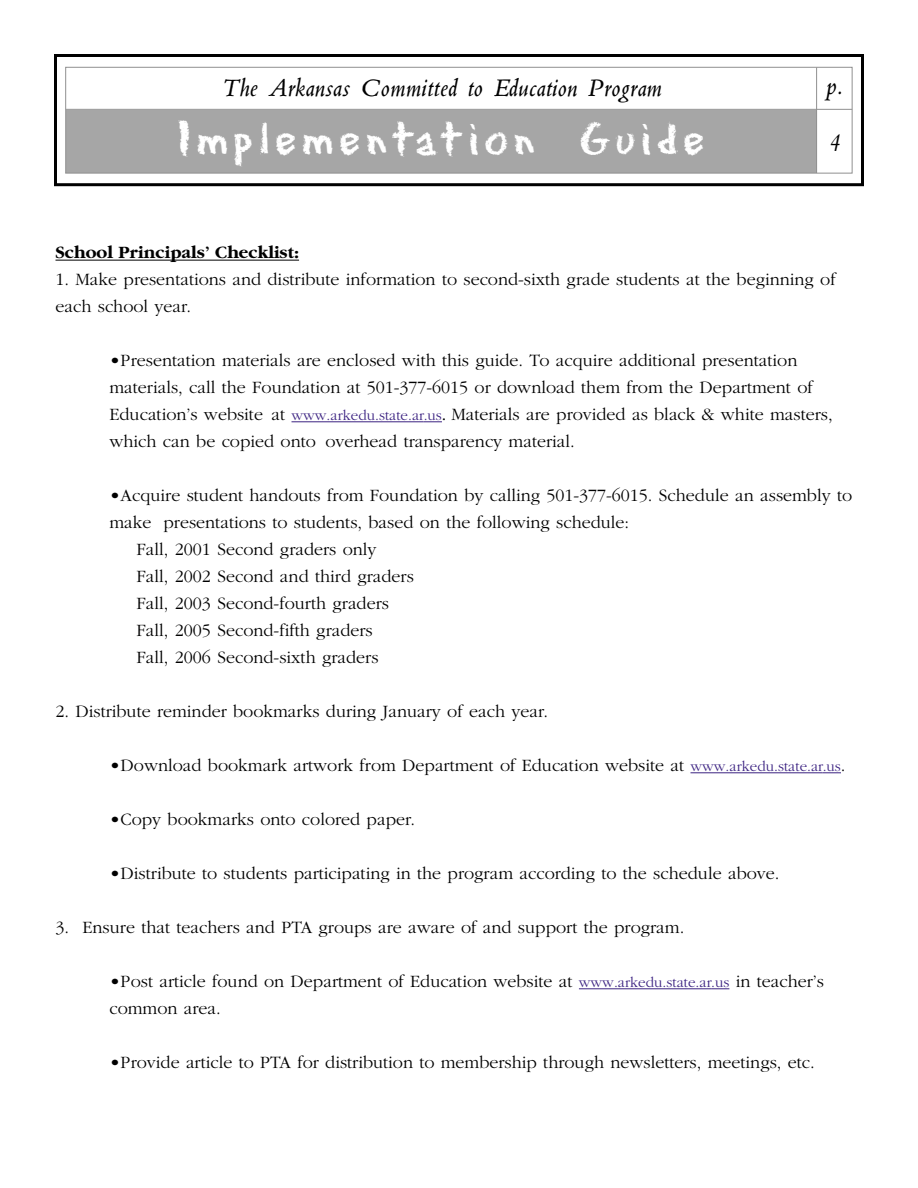
<style>
.page{position:relative;width:918px;height:1188px;background:#fff}
.page>*{position:absolute;margin:0;border:0;box-sizing:border-box;transform-origin:0 0}
.t1{font:42.6px "Eraser Dust";letter-spacing:.13em;color:#fff}
.t2{font:italic 27px "Blado";color:#000}
.t3{font:300 18px/27px "Garamond";color:#000}
.t4{font:700 18px "Garamond";color:#000}
.s1{font-size:15px;color:#3c2382}
.s2{font-family:"Times New Roman";font-weight:400}
</style>
<div class="page">
<div style="left:54px;top:54px;width:810px;height:132px;border:3px solid #000"></div>
<div style="left:66px;top:110px;width:750px;height:63px;background:#a6a6a6"></div>
<div style="left:65px;top:67px;width:788px;height:107px;border:1px solid #909090"></div>
<hr style="left:816px;top:67px;width:1px;height:106px;background:#909090">
<hr style="left:66px;top:109px;width:786px;height:1px;background:#909090">
<hr style="left:56px;top:260px;width:243px;height:1px;background:#000">
<hr style="left:292px;top:421px;width:132px;height:1px;background:#3c2382">
<svg style="left:424px;top:421px;width:18px;height:1px"></svg>
<hr style="left:691px;top:772px;width:132px;height:1px;background:#3c2382">
<svg style="left:823px;top:772px;width:18px;height:1px"></svg>
<hr style="left:579px;top:988px;width:132px;height:1px;background:#3c2382">
<svg style="left:711px;top:988px;width:18px;height:1px"></svg>
<h2 class="t2" style="left:221px;top:77px;width:443px">The Arkansas Committed to Education Program</h2>
<h1 class="t1" style="left:177px;top:116px;width:529px">Implementation Guide</h1>
<h2 class="t2" style="left:827px;top:75px;width:18px">p.</h2>
<h2 class="t2" style="left:829px;top:132px;width:12px">4</h2>
<p class="t4" style="left:55px;top:245px;width:245px">School Principals’ Checklist:</p>
<p class="t3" style="left:55px;top:267px;width:782px">1. Make presentations and distribute information to second-sixth grade students at the beginning of each school year.</p>
<p class="t3" style="left:109px;top:348px;width:725px">•Presentation materials are enclosed with this guide. To acquire additional presentation materials, call the Foundation at 501-377-6015 or download them from the Department of Education’s website at <span class="s1">www.arkedu.state.ar.us</span><span class="s2">.</span> Materials are provided as black &amp; white masters, which can be copied onto overhead transparency material.</p>
<p class="t3" style="left:109px;top:483px;width:744px">•Acquire student handouts from Foundation by calling 501-377-6015. Schedule an assembly to</p>
<p class="t3" style="left:109px;top:510px;width:521px">make presentations to students, based on the following schedule:</p>
<p class="t3" style="left:136px;top:537px;width:242px">Fall, 2001 Second graders only</p>
<p class="t3" style="left:136px;top:564px;width:279px">Fall, 2002 Second and third graders</p>
<p class="t3" style="left:136px;top:591px;width:254px">Fall, 2003 Second-fourth graders</p>
<p class="t3" style="left:136px;top:618px;width:238px">Fall, 2005 Second-fifth graders</p>
<p class="t3" style="left:136px;top:645px;width:244px">Fall, 2006 Second-sixth graders</p>
<p class="t3" style="left:55px;top:699px;width:494px">2. Distribute reminder bookmarks during January of each year.</p>
<p class="t3" style="left:109px;top:753px;width:738px">•Download bookmark artwork from Department of Education website at <span class="s1">www.arkedu.state.ar.us</span>.</p>
<p class="t3" style="left:109px;top:807px;width:307px">•Copy bookmarks onto colored paper.</p>
<p class="t3" style="left:109px;top:861px;width:672px">•Distribute to students participating in the program according to the schedule above.</p>
<p class="t3" style="left:55px;top:915px;width:630px">3. Ensure that teachers and PTA groups are aware of and support the program.</p>
<p class="t3" style="left:109px;top:969px;width:716px">•Post article found on Department of Education website at <span class="s1">www.arkedu.state.ar.us</span> in teacher’s common area.</p>
<p class="t3" style="left:110px;top:1050px;width:707px">•Provide article to PTA for distribution to membership through newsletters, meetings, etc.</p>
</div>
